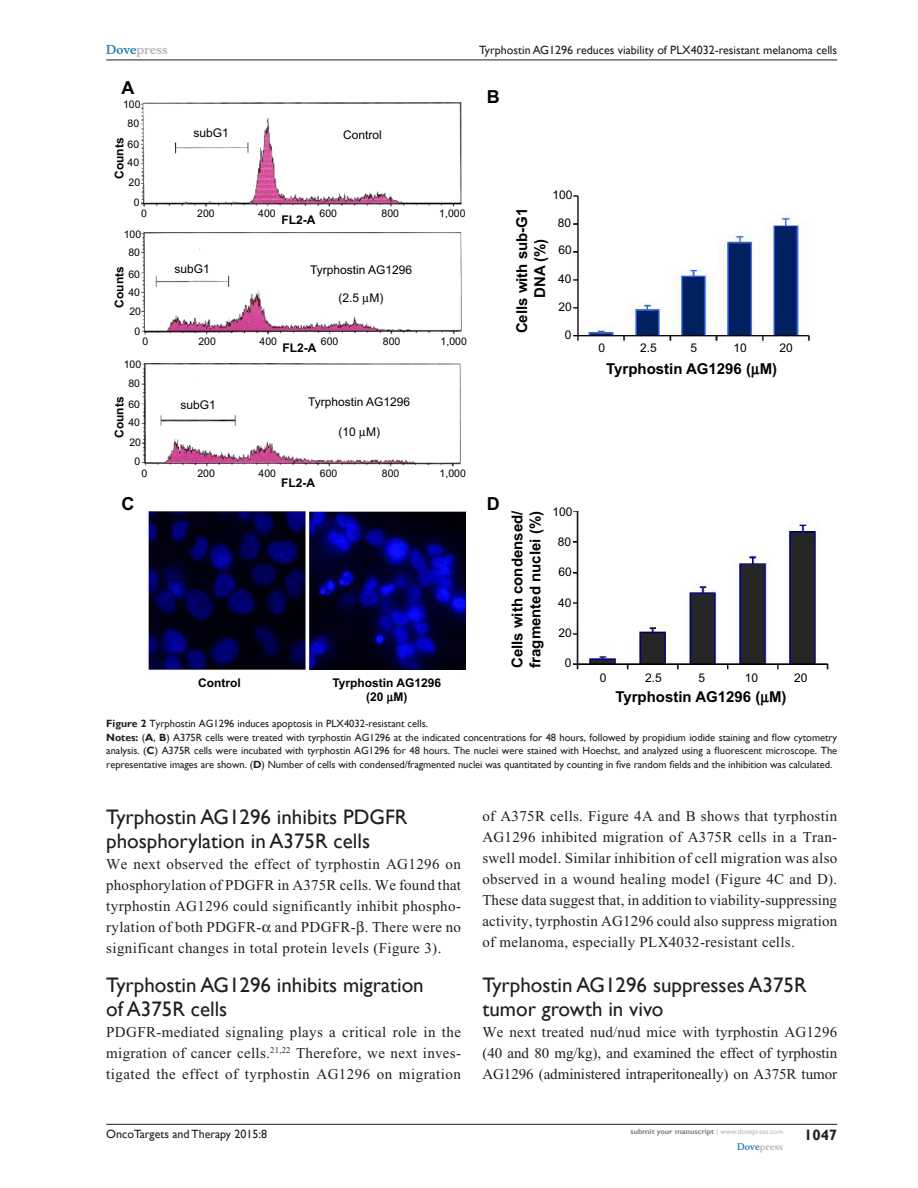
<style>
.page{position:relative;width:918px;height:1188px;background:#fff}
.page>*{position:absolute;margin:0;border:0;box-sizing:border-box;transform-origin:0 0}
.H2-2li{font:21px/24px "Gill Sans";color:#231f20}
.t1{font:700 18px "Arial";color:#000}
.TxF{font:15px/21px "Times New Roman";letter-spacing:.02em;color:#231f20;text-align:justify}
.t2{font:700 15px/18px "Arial";color:#000;text-align:center}
.t3{font:700 15px "Gill Sans";color:#231f20}
.t4{font:12px "Arial";color:#000}
.t5{font:12px "Gill Sans";color:#231f20}
.t6{font:700 12px/14.4px "Arial";color:#000;text-align:center}
.t7{font:700 12px "Musee";color:#b8b9bc}
.FigSNRI{font:10.5px/13.5px "Gill Sans";letter-spacing:-.005em;color:#231f20;text-align:justify}
.t8{font:10.5px "Arial";color:#000}
.FigC{font:10.5px "Gill Sans";color:#231f20}
.t9{font:700 9px "Musee";color:#b8b9bc}
.t10{font:700 7.5px "Gill Sans";color:#808285}
.s1{color:#3485ae}
.s2{font-weight:700}
.s3{font-weight:400;color:#b8b9bc}
</style>
<div class="page">
<hr style="left:106px;top:1124px;width:731px;height:1px;background:#231f20">
<hr style="left:106px;top:60px;width:731px;height:1px;background:#231f20">
<img style="left:141px;top:103px;width:321px;height:103px">
<img style="left:141px;top:232px;width:320px;height:103px">
<img style="left:142px;top:364px;width:318px;height:103px">
<img style="left:572px;top:511px;width:257px;height:158px">
<img style="left:572px;top:194px;width:238px;height:147px">
<img style="left:146px;top:510px;width:321px;height:162px">
<svg style="left:363px;top:296px;width:6px;height:9px"></svg>
<svg style="left:359px;top:430px;width:7px;height:9px"></svg>
<p class="t7" style="left:106px;top:43px;width:63px"><span class="s1">Dove</span>press</p>
<p class="t1" style="left:122px;top:75px;width:14px">A</p>
<p class="t8" style="left:123px;top:98px;width:19px">100</p>
<p class="t8" style="left:128px;top:116px;width:13px">80</p>
<p class="t6" style="left:113px;top:179px;width:43px;rotate:-90deg">Counts</p>
<p class="t8" style="left:128px;top:138px;width:13px">60</p>
<p class="t8" style="left:128px;top:156px;width:13px">40</p>
<p class="t8" style="left:129px;top:175px;width:13px">20</p>
<p class="t8" style="left:134px;top:195px;width:7px">0</p>
<p class="t8" style="left:141px;top:206px;width:7px">0</p>
<p class="t8" style="left:124px;top:227px;width:19px">100</p>
<p class="t8" style="left:128px;top:246px;width:13px">80</p>
<p class="t6" style="left:113px;top:308px;width:43px;rotate:-90deg">Counts</p>
<p class="t8" style="left:128px;top:267px;width:13px">60</p>
<p class="t8" style="left:128px;top:285px;width:13px">40</p>
<p class="t8" style="left:129px;top:305px;width:13px">20</p>
<p class="t8" style="left:134px;top:325px;width:7px">0</p>
<p class="t8" style="left:143px;top:335px;width:7px">0</p>
<p class="t8" style="left:124px;top:357px;width:19px">100</p>
<p class="t8" style="left:128px;top:376px;width:13px">80</p>
<p class="t6" style="left:113px;top:438px;width:43px;rotate:-90deg">Counts</p>
<p class="t8" style="left:128px;top:397px;width:13px">60</p>
<p class="t8" style="left:128px;top:415px;width:13px">40</p>
<p class="t8" style="left:129px;top:435px;width:13px">20</p>
<p class="t8" style="left:134px;top:455px;width:7px">0</p>
<p class="t4" style="left:194px;top:125px;width:37px">subG1</p>
<p class="t4" style="left:343px;top:127px;width:40px">Control</p>
<p class="t8" style="left:197px;top:206px;width:19px">200</p>
<p class="t8" style="left:258px;top:206px;width:19px">400</p>
<p class="t8" style="left:320px;top:206px;width:19px">600</p>
<p class="t8" style="left:382px;top:206px;width:19px">800</p>
<p class="t8" style="left:439px;top:206px;width:28px">1,000</p>
<p class="t6" style="left:281px;top:213px;width:35px">FL2-A</p>
<p class="t4" style="left:174px;top:261px;width:37px">subG1</p>
<p class="t4" style="left:310px;top:262px;width:104px">Tyrphostin AG1296</p>
<p class="t4" style="left:339px;top:290px;width:46px">(2.5 M)</p>
<p class="t8" style="left:198px;top:335px;width:19px">200</p>
<p class="t8" style="left:260px;top:335px;width:19px">400</p>
<p class="t8" style="left:321px;top:335px;width:19px">600</p>
<p class="t8" style="left:383px;top:335px;width:19px">800</p>
<p class="t8" style="left:441px;top:335px;width:28px">1,000</p>
<p class="t6" style="left:283px;top:341px;width:35px">FL2-A</p>
<p class="t4" style="left:181px;top:397px;width:37px">subG1</p>
<p class="t4" style="left:308px;top:394px;width:104px">Tyrphostin AG1296</p>
<p class="t4" style="left:338px;top:424px;width:43px">(10 M)</p>
<p class="t8" style="left:142px;top:466px;width:7px">0</p>
<p class="t8" style="left:197px;top:466px;width:19px">200</p>
<p class="t8" style="left:259px;top:466px;width:19px">400</p>
<p class="t8" style="left:320px;top:466px;width:19px">600</p>
<p class="t8" style="left:382px;top:466px;width:19px">800</p>
<p class="t8" style="left:440px;top:466px;width:28px">1,000</p>
<p class="t6" style="left:281px;top:476px;width:35px">FL2-A</p>
<p class="t5" style="left:479px;top:43px;width:360px">Tyrphostin AG 1296 reduces viability of PLX4032-resistant melanoma cells</p>
<p class="t1" style="left:487px;top:84px;width:14px">B</p>
<p class="t4" style="left:553px;top:187px;width:22px">100</p>
<p class="t4" style="left:558px;top:215px;width:15px">80</p>
<p class="t2" style="left:513px;top:333px;width:127px;rotate:-90deg">Cells with sub-G1<br>DNA (%)</p>
<p class="t4" style="left:558px;top:242px;width:15px">60</p>
<p class="t4" style="left:558px;top:271px;width:15px">40</p>
<p class="t4" style="left:558px;top:299px;width:15px">20</p>
<p class="t4" style="left:565px;top:327px;width:8px">0</p>
<p class="t4" style="left:598px;top:340px;width:8px">0</p>
<p class="t4" style="left:640px;top:340px;width:18px">2.5</p>
<p class="t4" style="left:691px;top:340px;width:8px">5</p>
<p class="t4" style="left:733px;top:340px;width:15px">10</p>
<p class="t4" style="left:779px;top:340px;width:15px">20</p>
<p class="t2" style="left:606px;top:360px;width:173px">Tyrphostin AG1296 ( M)</p>
<p class="t1" style="left:122px;top:492px;width:14px">C</p>
<p class="t1" style="left:487px;top:492px;width:14px">D</p>
<p class="t6" style="left:198px;top:676px;width:44px">Control</p>
<p class="t6" style="left:332px;top:676px;width:110px">Tyrphostin AG1296 (20 M)</p>
<p class="t2" style="left:509px;top:668px;width:159px;text-align:left;rotate:-90deg">Cells with condensed/ fragmented nuclei (%)</p>
<p class="t4" style="left:553px;top:504px;width:22px">100</p>
<p class="t4" style="left:558px;top:534px;width:15px">80</p>
<p class="t4" style="left:559px;top:564px;width:15px">60</p>
<p class="t4" style="left:558px;top:595px;width:15px">40</p>
<p class="t4" style="left:559px;top:625px;width:15px">20</p>
<p class="t4" style="left:565px;top:655px;width:8px">0</p>
<p class="t4" style="left:600px;top:670px;width:8px">0</p>
<p class="t4" style="left:645px;top:670px;width:18px">2.5</p>
<p class="t4" style="left:698px;top:670px;width:8px">5</p>
<p class="t4" style="left:745px;top:670px;width:15px">10</p>
<p class="t4" style="left:794px;top:670px;width:15px">20</p>
<p class="t2" style="left:615px;top:688px;width:173px">Tyrphostin AG1296 ( M)</p>
<p class="FigC" style="left:106px;top:718px;width:323px"><span class="s2">Figure 2</span> Tyrphostin AG 1296 induces apoptosis in PLX4032-resistant cells.</p>
<p class="FigSNRI" style="left:106px;top:731px;width:733px"><span class="s2">Notes:</span> (<span class="s2">A</span>, <span class="s2">B</span>) A375R cells were treated with tyrphostin AG1296 at the indicated concentrations for 48 hours, followed by propidium iodide staining and flow cytometry analysis. (<span class="s2">C</span>) A375R cells were incubated with tyrphostin AG1296 for 48 hours. The nuclei were stained with Hoechst, and analyzed using a fluorescent microscope. The representative images are shown. (<span class="s2">D</span>) Number of cells with condensed/fragmented nuclei was quantitated by counting in five random fields and the inhibition was calculated.</p>
<p class="H2-2li" style="left:106px;top:805px;width:301px">Tyrphostin AG 1296 inhibits PDGFR phosphorylation in A375R cells</p>
<p class="TxF" style="left:106px;top:853px;width:356px">We next observed the effect of tyrphostin AG1296 on phosphorylation of PDGFR in A375R cells. We found that tyrphostin AG1296 could significantly inhibit phospho&shy;rylation of both PDGFR- and PDGFR- . There were no significant changes in total protein levels (Figure 3).</p>
<p class="H2-2li" style="left:106px;top:973px;width:319px">Tyrphostin AG 1296 inhibits migration of A375R cells</p>
<p class="TxF" style="left:106px;top:1021px;width:356px">PDGFR-mediated signaling plays a critical role in the migration of cancer cells.<sup>21,22</sup> Therefore, we next inves&shy;tigated the effect of tyrphostin AG1296 on migration</p>
<p class="TxF" style="left:482px;top:806px;width:356px">of A375R cells. Figure 4A and B shows that tyrphostin AG1296 inhibited migration of A375R cells in a Tran&shy;swell model. Similar inhibition of cell migration was also observed in a wound healing model (Figure 4C and D).<br>These data suggest that, in addition to viability-suppressing activity, tyrphostin AG1296 could also suppress migration of melanoma, especially PLX4032-resistant cells.</p>
<p class="H2-2li" style="left:482px;top:973px;width:324px">Tyrphostin AG 1296 suppresses A375R tumor growth in vivo</p>
<p class="TxF" style="left:482px;top:1021px;width:356px">We next treated nud/nud mice with tyrphostin AG1296 (40 and 80 mg/kg), and examined the effect of tyrphostin AG1296 (administered intraperitoneally) on A375R tumor</p>
<p class="t5" style="left:106px;top:1127px;width:162px">OncoTargets and Therapy 2015:8</p>
<p class="t10" style="left:631px;top:1127px;width:154px">submit your manuscript <span class="s3">| www.dovepress.com</span></p>
<p class="t9" style="left:737px;top:1141px;width:48px"><span class="s1">Dove</span>press</p>
<p class="t3" style="left:804px;top:1126px;width:35px">1047</p>
</div>
